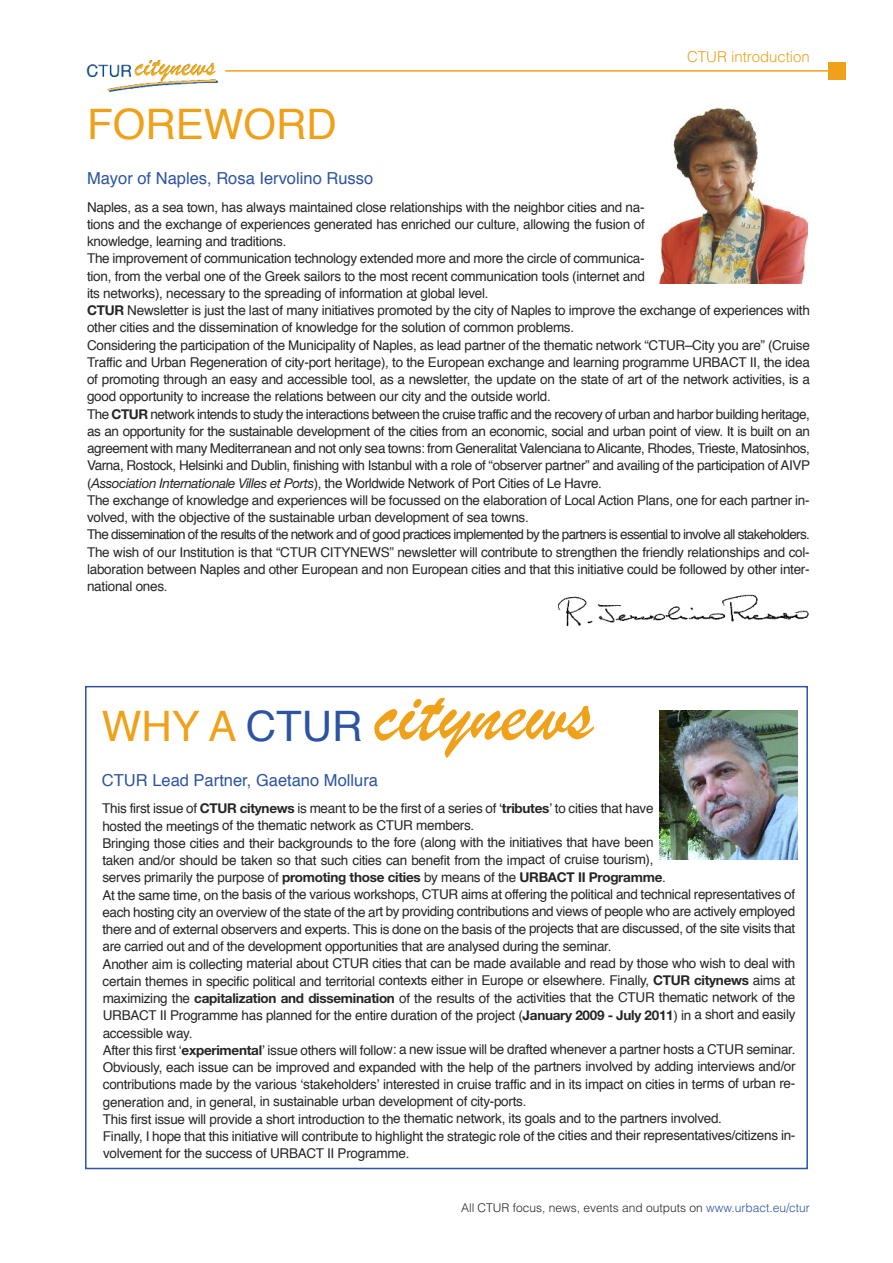
<style>
.page{position:relative;width:893px;height:1263px;background:#fff}
.page>*{position:absolute;margin:0;border:0;box-sizing:border-box;transform-origin:0 0}
.t1{font:84px "Brush Script";color:#efa11a}
.t2{font:42px "Helvetica";color:#efa11a}
.t3{font:16.5px "Helvetica";color:#2c54a2}
.t4{font:300 15px "Helvetica";color:#efa11a}
.t5{font:13.5px/17.2px "Helvetica";letter-spacing:-.02em;color:#272627}
.t6{font:300 12px "Helvetica";color:#272627}
.s1{font-family:"Helvetica Neue";font-weight:700}
.s2{font-family:"Helvetica Neue";font-style:italic}
.s3{font-family:"Helvetica";font-size:42px}
.s4{font-family:"Helvetica";font-size:42px;color:#2c54a2}
.s5{color:#2c54a2}
</style>
<div class="page">
<img style="left:558px;top:594px;width:251px;height:32px">
<div style="left:828px;top:62px;width:17px;height:17px;background:#efa11a"></div>
<img style="left:86px;top:59px;width:133px;height:33px">
<hr style="left:225px;top:70px;width:612px;height:2px;background:#efa11a">
<img style="left:659px;top:107px;width:149px;height:177px">
<img style="left:660px;top:711px;width:138px;height:148px">
<div style="left:85px;top:686px;width:723px;height:483px;border:2px solid #2c54a2"></div>
<h2 class="t2" style="left:87px;top:107px;width:251px">FOREWORD</h2>
<p class="t3" style="left:87px;top:171px;width:288px">Mayor of naples, Rosa iervolino Russo</p>
<p class="t4" style="left:687px;top:51px;width:124px">CTUR introduction</p>
<p class="t5" style="left:87px;top:199px;width:725px">naples, as a sea town, has always maintained close relationships with the neighbor cities and na-<br>tions and the exchange of experiences generated has enriched our culture, allowing the fusion of<br>knowledge, learning and traditions.<br>The improvement of communication technology extended more and more the circle of communica-<br>tion, from the verbal one of the greek sailors to the most recent communication tools (internet and<br>its networks), necessary to the spreading of information at global level.<br><span class="s1">CTUR</span> newsletter is just the last of many initiatives promoted by the city of naples to improve the exchange of experiences with other cities and the dissemination of knowledge for the solution of common problems.<br>Considering the participation of the Municipality of naples, as lead partner of the thematic network “CTUR–City you are” (Cruise Traffic and Urban Regeneration of city-port heritage), to the European exchange and learning programme URBaCT ii, the idea of promoting through an easy and accessible tool, as a newsletter, the update on the state of art of the network activities, is a good opportunity to increase the relations between our city and the outside world.<br>The <span class="s1">CTUR</span> network intends to study the interactions between the cruise traffic and the recovery of urban and harbor building heritage, as an opportunity for the sustainable development of the cities from an economic, social and urban point of view. it is built on an agreement with many Mediterranean and not only sea towns: from generalitat Valenciana toalicante, Rhodes, Trieste, Matosinhos, Varna, Rostock, helsinki and Dublin, finishing with istanbul with a role of “observer partner” and availing of the participation of aiVP (<span class="s2">Association Internationale Villes et Ports</span>), the Worldwide network of Port Cities of le havre.<br>The exchange of knowledge and experiences will be focussed on the elaboration of local action Plans, one for each partner in&shy;volved, with the objective of the sustainable urban development of sea towns.<br>The dissemination of the results of the network and of good practices implemented by the partners is essential to involve all stakeholders.<br>The wish of our institution is that “CTUR CiTynEWS” newsletter will contribute to strengthen the friendly relationships and col&shy;laboration between naples and other European and non European cities and that this initiative could be followed by other inter&shy;national ones.</p>
<h1 class="t1" style="left:102px;top:664px;width:493px"><span class="s3">Why a</span> <span class="s4">CTUR</span> citynews</h1>
<p class="t3" style="left:102px;top:773px;width:278px">CTUR lead Partner, gaetano Mollura</p>
<p class="t5" style="left:102px;top:801px;width:695px">This first issue of <span class="s1">CTUR citynews</span> is meant to be the first of a series of ‘<span class="s1">tributes</span>’ to cities that have<br>hosted the meetings of the thematic network as CTUR members.<br>Bringing those cities and their backgrounds to the fore (along with the initiatives that have been<br>taken and/or should be taken so that such cities can benefit from the impact of cruise tourism),<br>serves primarily the purpose of <span class="s1">promoting those cities</span> by means of the <span class="s1">URBACT II Programme</span>.<br>at the same time, on the basis of the various workshops, CTUR aims at offering the political and technical representatives of each hosting city an overview of the state of the art by providing contributions and views of people who are actively employed there and of external observers and experts. This is done on the basis of the projects that are discussed, of the site visits that are carried out and of the development opportunities that are analysed during the seminar.<br>another aim is collecting material about CTUR cities that can be made available and read by those who wish to deal with certain themes in specific political and territorial contexts either in Europe or elsewhere. Finally, <span class="s1">CTUR citynews</span> aims at maximizing the <span class="s1">capitalization and dissemination</span> of the results of the activities that the CTUR thematic network of the URBaCT ii Programme has planned for the entire duration of the project (<span class="s1">January 2009 - July 2011</span>) in a short and easily accessible way.<br>after this first ‘<span class="s1">experimental</span>’ issue others will follow: a new issue will be drafted whenever a partner hosts a CTUR seminar.<br>Obviously, each issue can be improved and expanded with the help of the partners involved by adding interviews and/or contributions made by the various ‘stakeholders’ interested in cruise traffic and in its impact on cities in terms of urban re&shy;generation and, in general, in sustainable urban development of city-ports.<br>This first issue will provide a short introduction to the thematic network, its goals and to the partners involved.<br>Finally, i hope that this initiative will contribute to highlight the strategic role of the cities and their representatives/citizens in&shy;volvement for the success of URBaCT ii Programme.</p>
<p class="t6" style="left:461px;top:1203px;width:350px">All CTUR focus, news, events and outputs on <span class="s5">www.urbact.eu/ctur</span></p>
</div>
